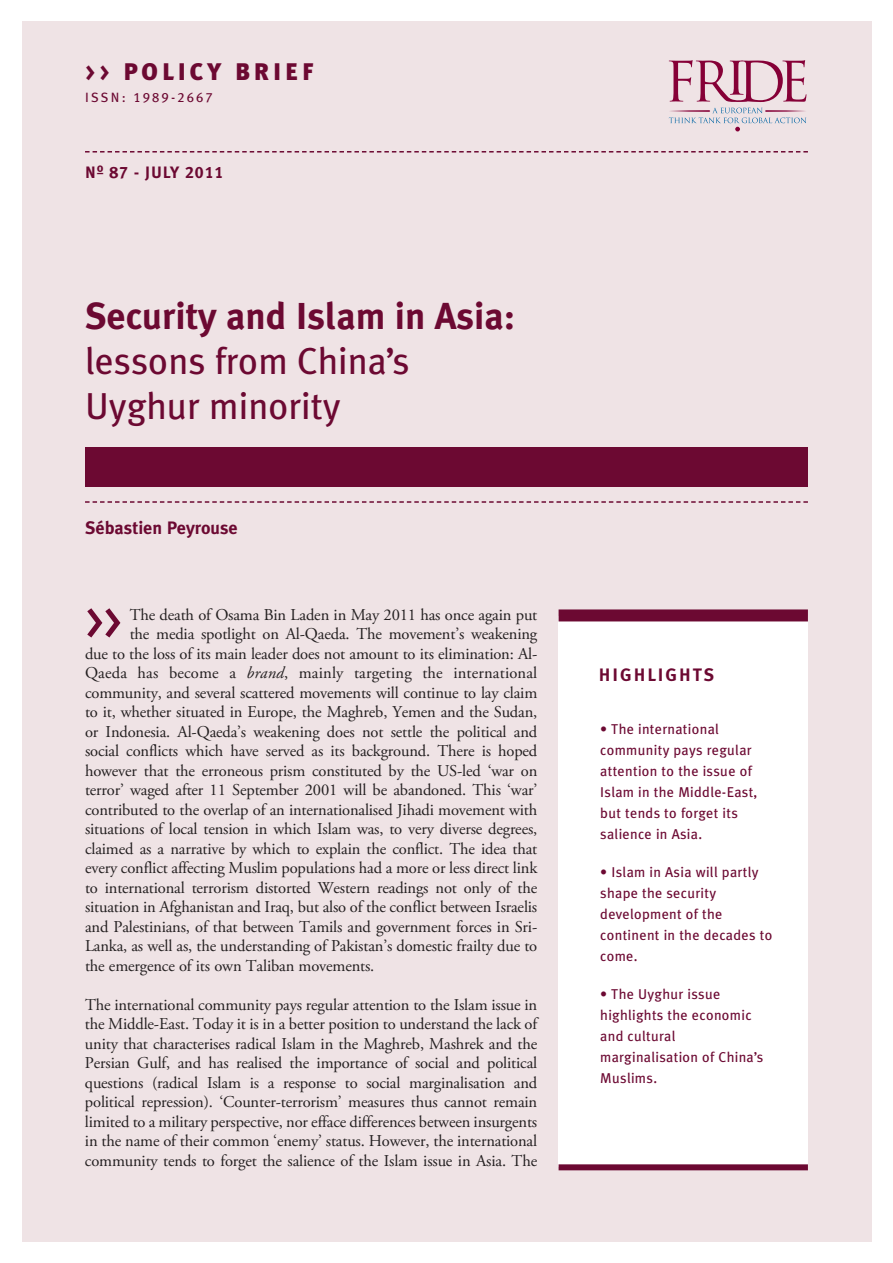
<style>
.page{position:relative;width:893px;height:1263px;background:#fff}
.page>*{position:absolute;margin:0;border:0;box-sizing:border-box;transform-origin:0 0}
.t1{font:54px "Meta Plus Book Caps";color:#6c0932}
.t2{font:37.5px/45px "Meta Plus";color:#6c0932}
.t3{font:700 37.5px "Meta Plus";color:#6c0932}
.t4{font:900 24px "Meta Plus";letter-spacing:.165em;color:#6c0932}
.t5{font:700 18px "Meta Plus";color:#6c0932}
.t6{font:700 18px "Meta Plus";letter-spacing:.11em;color:#6c0932}
.t7{font:16.5px/19.5px "Adobe Garamond Pro";letter-spacing:-.01em;color:#231f20;text-align:justify}
.t8{font:16.5px "Adobe Garamond Pro";letter-spacing:.01em;color:#231f20}
.t9{font:16.5px "Meta Plus Bold Caps";letter-spacing:.055em;color:#6c0932}
.t10{font:14.25px/21px "Meta Plus";letter-spacing:.02em;color:#6c0932}
.t11{font:13.5px "Meta Plus Book Caps";letter-spacing:.16em;color:#6c0932}
.s1{font-family:"Meta Plus Bold Caps";font-weight:400}
.s2{font-style:italic}
</style>
<div class="page">
<div style="left:22px;top:22px;width:850px;height:1220px;background:#efe3e5"></div>
<svg style="left:85px;top:151px;width:723px;height:2px"></svg>
<div style="left:85px;top:447px;width:723px;height:39px;background:#6c0932"></div>
<svg style="left:85px;top:501px;width:723px;height:2px"></svg>
<div style="left:559px;top:616px;width:249px;height:551px;background:#fff"></div>
<div style="left:559px;top:609px;width:249px;height:12px;background:#6c0932"></div>
<div style="left:559px;top:1164px;width:249px;height:6px;background:#6c0932"></div>
<svg style="left:669px;top:60px;width:137px;height:71px"></svg>
<h3 class="t4" style="left:85px;top:57px;width:230px"><span class="s1">&gt;&gt;</span> POLICY BRIEF</h3>
<p class="t11" style="left:85px;top:90px;width:129px">ISSN: 1989-2667</p>
<p class="t9" style="left:85px;top:162px;width:140px">Nº 87 - JULY 2011</p>
<h2 class="t3" style="left:85px;top:294px;width:432px">Security and Islam in Asia:</h2>
<h2 class="t2" style="left:85px;top:338px;width:326px">lessons from China’s<br>Uyghur minority</h2>
<p class="t5" style="left:85px;top:518px;width:154px">Sébastien Peyrouse</p>
<h1 class="t1" style="left:85px;top:589px;width:38px">&gt;&gt;</h1>
<p class="t7" style="left:130px;top:606px;width:409px">The death of Osama Bin Laden in May 2011 has once again put</p>
<p class="t7" style="left:130px;top:625px;width:409px">the media spotlight on Al-Qaeda. The movement’s weakening</p>
<p class="t7" style="left:85px;top:645px;width:454px">due to the loss of its main leader does not amount to its elimination: Al-</p>
<p class="t8" style="left:85px;top:666px;width:454px">Qaeda has become a <span class="s2">brand</span>, mainly targeting the international</p>
<p class="t7" style="left:85px;top:684px;width:454px">community, and several scattered movements will continue to lay claim</p>
<p class="t7" style="left:85px;top:703px;width:454px">to it, whether situated in Europe, the Maghreb, Yemen and the Sudan,</p>
<p class="t7" style="left:85px;top:723px;width:454px">or Indonesia. Al-Qaeda’s weakening does not settle the political and</p>
<p class="t7" style="left:85px;top:742px;width:454px">social conflicts which have served as its background. There is hoped</p>
<p class="t7" style="left:85px;top:762px;width:454px">however that the erroneous prism constituted by the US-led ‘war on</p>
<p class="t7" style="left:85px;top:781px;width:454px">terror’ waged after 11 September 2001 will be abandoned. This ‘war’</p>
<p class="t7" style="left:85px;top:801px;width:454px">contributed to the overlap of an internationalised Jihadi movement with</p>
<p class="t7" style="left:85px;top:820px;width:454px">situations of local tension in which Islam was, to very diverse degrees,</p>
<p class="t7" style="left:85px;top:840px;width:454px">claimed as a narrative by which to explain the conflict. The idea that</p>
<p class="t7" style="left:85px;top:859px;width:454px">every conflict affecting Muslim populations had a more or less direct link</p>
<p class="t7" style="left:85px;top:879px;width:454px">to international terrorism distorted Western readings not only of the</p>
<p class="t7" style="left:85px;top:898px;width:454px">situation in Afghanistan and Iraq, but also of the conflict between Israelis</p>
<p class="t7" style="left:85px;top:918px;width:454px">and Palestinians, of that between Tamils and government forces in Sri-</p>
<p class="t7" style="left:85px;top:937px;width:454px">Lanka, as well as, the understanding of Pakistan’s domestic frailty due to</p>
<p class="t7" style="left:85px;top:957px;width:291px">the emergence of its own Taliban movements.</p>
<p class="t7" style="left:85px;top:996px;width:454px">The international community pays regular attention to the Islam issue in the Middle-East. Today it is in a better position to understand the lack of unity that characterises radical Islam in the Maghreb, Mashrek and the Persian Gulf, and has realised the importance of social and political questions (radical Islam is a response to social marginalisation and political repression). ‘Counter-terrorism’ measures thus cannot remain limited to a military perspective, nor efface differences between insurgents in the name of their common ‘enemy’ status. However, the international community tends to forget the salience of the Islam issue in Asia. The</p>
<p class="t6" style="left:599px;top:665px;width:117px">HIGHLIGHTS</p>
<p class="t10" style="left:600px;top:718px;width:159px">• The international community pays regular attention to the issue of<br>Islam in the Middle-East, but tends to forget its salience in Asia.</p>
<p class="t10" style="left:600px;top:861px;width:174px">• Islam in Asia will partly shape the security development of the continent in the decades to come.</p>
<p class="t10" style="left:600px;top:983px;width:164px">• The Uyghur issue highlights the economic and cultural marginalisation of China’s<br>Muslims.</p>
</div>
